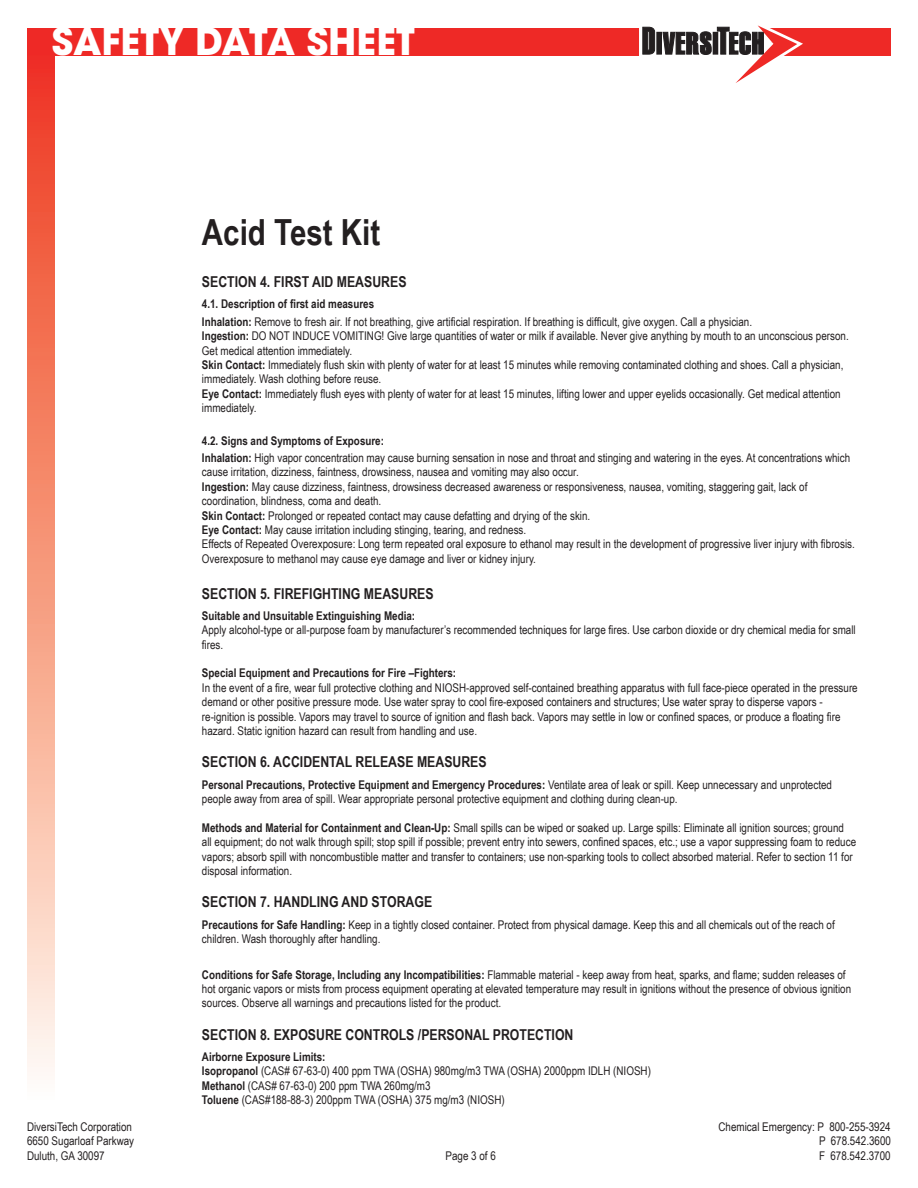
<style>
.page{position:relative;width:918px;height:1188px;background:#fff}
.page>*{position:absolute;margin:0;border:0;box-sizing:border-box;transform-origin:0 0}
.t1{font:700 37.5px "ITC Avant Garde Std";color:#fff}
.t2{font:700 36px "Arial Narrow";color:#231f20}
.t3{font:700 15px "Arial Narrow";color:#231f20}
.t4{font:12px/14.4px "Arial Narrow";color:#231f20}
.t5{font:700 12px "Arial Narrow";color:#231f20}
.s1{font-weight:700}
</style>
<div class="page">
<div style="left:27px;top:29px;width:864px;height:27px;background:#ee2926"></div>
<div style="left:27px;top:56px;width:27px;height:1048px;background:linear-gradient(to bottom,#ee3819,#fffdee)"></div>
<svg style="left:639px;top:25px;width:164px;height:58px"></svg>
<h1 class="t1" style="left:52px;top:16px;width:365px">SAFETY DATA SHEET</h1>
<h2 class="t2" style="left:202px;top:205px;width:180px">Acid Test Kit</h2>
<p class="t3" style="left:202px;top:271px;width:206px">SECTION 4. FIRST AID MEASURES</p>
<p class="t4" style="left:202px;top:295px;width:552px;line-height:17.4px"><span class="s1">4.1. Description of first aid measures<br>Inhalation:</span> Remove to fresh air. If not breathing, give artificial respiration. If breathing is difficult, give oxygen. Call a physician.</p>
<p class="t4" style="left:202px;top:328px;width:648px"><span class="s1">Ingestion:</span> DO NOT INDUCE VOMITING! Give large quantities of water or milk if available. Never give anything by mouth to an unconscious person.<br>Get medical attention immediately.<br><span class="s1">Skin Contact:</span> Immediately flush skin with plenty of water for at least 15 minutes while removing contaminated clothing and shoes. Call a physician, immediately. Wash clothing before reuse.<br><span class="s1">Eye Contact:</span> Immediately flush eyes with plenty of water for at least 15 minutes, lifting lower and upper eyelids occasionally. Get medical attention immediately.</p>
<p class="t4" style="left:202px;top:431px;width:650px;line-height:17.4px"><span class="s1">4.2. Signs and Symptoms of Exposure:<br>Inhalation:</span> High vapor concentration may cause burning sensation in nose and throat and stinging and watering in the eyes. At concentrations which</p>
<p class="t4" style="left:202px;top:464px;width:654px">cause irritation, dizziness, faintness, drowsiness, nausea and vomiting may also occur.<br><span class="s1">Ingestion:</span> May cause dizziness, faintness, drowsiness decreased awareness or responsiveness, nausea, vomiting, staggering gait, lack of coordination, blindness, coma and death.<br><span class="s1">Skin Contact:</span> Prolonged or repeated contact may cause defatting and drying of the skin.<br><span class="s1">Eye Contact:</span> May cause irritation including stinging, tearing, and redness.<br>Effects of Repeated Overexposure: Long term repeated oral exposure to ethanol may result in the development of progressive liver injury with fibrosis.<br>Overexposure to methanol may cause eye damage and liver or kidney injury.</p>
<p class="t3" style="left:202px;top:582px;width:233px">SECTION 5. FIREFIGHTING MEASURES</p>
<p class="t5" style="left:202px;top:607px;width:215px">Suitable and Unsuitable Extinguishing Media:</p>
<p class="t4" style="left:202px;top:622px;width:655px">Apply alcohol-type or all-purpose foam by manufacturer’s recommended techniques for large fires. Use carbon dioxide or dry chemical media for small fires.</p>
<p class="t5" style="left:202px;top:664px;width:256px">Special Equipment and Precautions for Fire –Fighters:</p>
<p class="t4" style="left:202px;top:680px;width:657px">In the event of a fire, wear full protective clothing and NIOSH-approved self-contained breathing apparatus with full face-piece operated in the pressure demand or other positive pressure mode. Use water spray to cool fire-exposed containers and structures; Use water spray to disperse vapors - re-ignition is possible. Vapors may travel to source of ignition and flash back. Vapors may settle in low or confined spaces, or produce a floating fire hazard. Static ignition hazard can result from handling and use.</p>
<p class="t3" style="left:202px;top:751px;width:286px">SECTION 6. ACCIDENTAL RELEASE MEASURES</p>
<p class="t4" style="left:202px;top:777px;width:632px"><span class="s1">Personal Precautions, Protective Equipment and Emergency Procedures:</span> Ventilate area of leak or spill. Keep unnecessary and unprotected people away from area of spill. Wear appropriate personal protective equipment and clothing during clean-up.</p>
<p class="t4" style="left:202px;top:820px;width:656px"><span class="s1">Methods and Material for Containment and Clean-Up:</span> Small spills can be wiped or soaked up. Large spills: Eliminate all ignition sources; ground all equipment; do not walk through spill; stop spill if possible; prevent entry into sewers, confined spaces, etc.; use a vapor suppressing foam to reduce vapors; absorb spill with noncombustible matter and transfer to containers; use non-sparking tools to collect absorbed material. Refer to section 11 for disposal information.</p>
<p class="t3" style="left:202px;top:891px;width:232px">SECTION 7. HANDLING AND STORAGE</p>
<p class="t4" style="left:202px;top:917px;width:634px"><span class="s1">Precautions for Safe Handling:</span> Keep in a tightly closed container. Protect from physical damage. Keep this and all chemicals out of the reach of children. Wash thoroughly after handling.</p>
<p class="t4" style="left:202px;top:967px;width:651px"><span class="s1">Conditions for Safe Storage, Including any Incompatibilities:</span> Flammable material - keep away from heat, sparks, and flame; sudden releases of hot organic vapors or mists from process equipment operating at elevated temperature may result in ignitions without the presence of obvious ignition sources. Observe all warnings and precautions listed for the product.</p>
<p class="t3" style="left:202px;top:1023px;width:373px">SECTION 8. EXPOSURE CONTROLS /PERSONAL PROTECTION</p>
<p class="t4" style="left:202px;top:1049px;width:450px"><span class="s1">Airborne Exposure Limits:<br>Isopropanol</span> (CAS# 67-63-0) 400 ppm TWA (OSHA) 980mg/m3 TWA (OSHA) 2000ppm IDLH (NIOSH)<br><span class="s1">Methanol</span> (CAS# 67-63-0) 200 ppm TWA 260mg/m3<br><span class="s1">Toluene</span> (CAS#188-88-3) 200ppm TWA (OSHA) 375 mg/m3 (NIOSH)</p>
<p class="t4" style="left:27px;top:1119px;width:106px">DiversiTech Corporation</p>
<p class="t4" style="left:719px;top:1119px;width:174px">Chemical Emergency: P 800-255-3924</p>
<p class="t4" style="left:27px;top:1134px;width:109px">6650 Sugarloaf Parkway</p>
<p class="t4" style="left:819px;top:1134px;width:73px">P 678.542.3600</p>
<p class="t4" style="left:27px;top:1148px;width:79px">Duluth, GA 30097</p>
<p class="t4" style="left:446px;top:1148px;width:52px">Page 3 of 6</p>
<p class="t4" style="left:819px;top:1148px;width:73px">F 678.542.3700</p>
</div>
